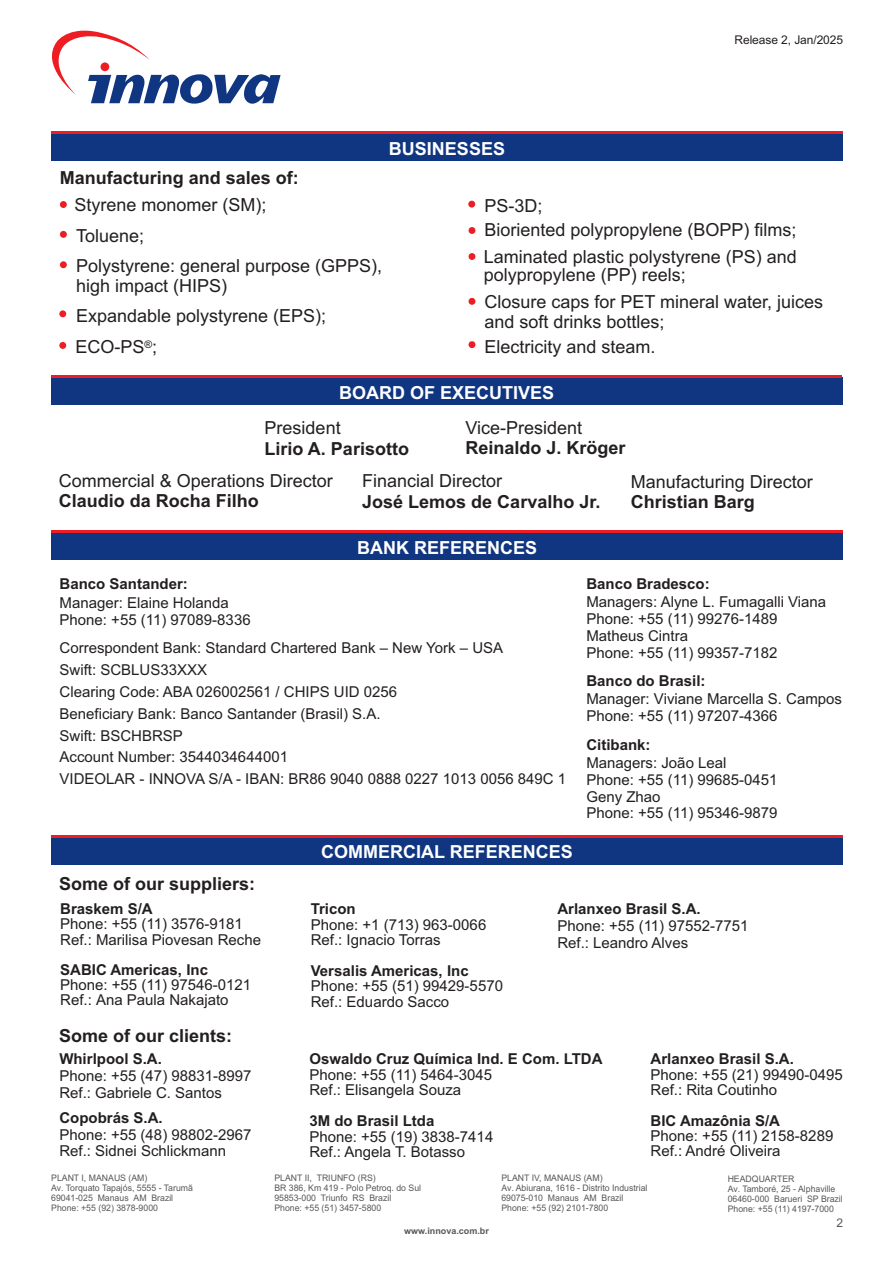
<style>
.page{position:relative;width:893px;height:1263px;background:#fff}
.page>*{position:absolute;margin:0;border:0;box-sizing:border-box;transform-origin:0 0}
.t1{font:18px/30.3px "Arial";color:#231f20}
.t2{font:700 18px "Arial";color:#231f20}
.t3{font:700 18px "Arial";color:#fff}
.t4{font:15px/16.8px "Arial";color:#231f20}
.t5{font:700 15px "Arial";color:#231f20}
.t6{font:12px "Arial";letter-spacing:-.01em;color:#231f20}
.t7{font:12px "Arial";color:#57585a}
.t8{font:9px/10.1px "Arial";color:#57585a}
.t9{font:700 9px "Arial";color:#57585a}
</style>
<div class="page">
<div style="left:51px;top:837px;width:791px;height:28px;background:#103682"></div>
<hr style="left:51px;top:835px;width:791px;height:2px;background:#ee1d23">
<div style="left:51px;top:533px;width:791px;height:27px;background:#103682"></div>
<hr style="left:51px;top:530px;width:791px;height:3px;background:#ee1d23">
<div style="left:51px;top:378px;width:791px;height:27px;background:#103682"></div>
<hr style="left:51px;top:375px;width:791px;height:3px;background:#ee1d23">
<div style="left:51px;top:133px;width:791px;height:28px;background:#103682"></div>
<hr style="left:51px;top:131px;width:791px;height:2px;background:#ee1d23">
<svg style="left:52px;top:30px;width:229px;height:74px"></svg>
<div style="left:101px;top:62px;width:8px;height:9px;background:#ee1d23;border-radius:50%"></div>
<div style="left:60px;top:231px;width:7px;height:7px;background:#ee1d23;border-radius:50%"></div>
<div style="left:469px;top:227px;width:6px;height:7px;background:#ee1d23;border-radius:50%"></div>
<div style="left:469px;top:298px;width:6px;height:7px;background:#ee1d23;border-radius:50%"></div>
<div style="left:469px;top:341px;width:6px;height:7px;background:#ee1d23;border-radius:50%"></div>
<div style="left:60px;top:201px;width:7px;height:7px;background:#ee1d23;border-radius:50%"></div>
<div style="left:60px;top:261px;width:7px;height:7px;background:#ee1d23;border-radius:50%"></div>
<div style="left:59px;top:310px;width:7px;height:7px;background:#ee1d23;border-radius:50%"></div>
<div style="left:59px;top:342px;width:7px;height:7px;background:#ee1d23;border-radius:50%"></div>
<div style="left:469px;top:253px;width:6px;height:7px;background:#ee1d23;border-radius:50%"></div>
<div style="left:468px;top:201px;width:7px;height:7px;background:#ee1d23;border-radius:50%"></div>
<p class="t6" style="left:735px;top:35px;width:110px">Release 2, Jan/2025</p>
<p class="t2" style="left:60px;top:171px;width:241px">Manufacturing and sales of:</p>
<p class="t1" style="left:74px;top:192px;width:309px">Styrene monomer (SM);<br>Toluene;<br>Polystyrene: general purpose (GPPS),</p>
<p class="t1" style="left:75px;top:272px;width:252px">high impact (HIPS)<br>Expandable polystyrene (EPS);<br>ECO-PS<sup>®</sup>;</p>
<p class="t3" style="left:389px;top:142px;width:118px">BUSINESSES</p>
<p class="t1" style="left:484px;top:195px;width:314px;line-height:24.5px">PS-3D;<br>Bioriented polypropylene (BOPP) films;</p>
<p class="t1" style="left:484px;top:249px;width:315px;line-height:18.3px">Laminated plastic polystyrene (PS) and polypropylene (PP) reels;</p>
<p class="t1" style="left:484px;top:294px;width:340px;line-height:19.6px">Closure caps for PET mineral water, juices and soft drinks bottles;</p>
<p class="t1" style="left:484px;top:333px;width:173px">Electricity and steam.</p>
<p class="t3" style="left:339px;top:385px;width:217px">BOARD OF EXECUTIVES</p>
<p class="t1" style="left:265px;top:415px;width:78px">President</p>
<p class="t2" style="left:265px;top:441px;width:146px">Lirio A. Parisotto</p>
<p class="t1" style="left:465px;top:414px;width:118px">Vice-President</p>
<p class="t2" style="left:465px;top:441px;width:162px">Reinaldo J. Kröger</p>
<p class="t1" style="left:59px;top:467px;width:276px">Commercial &amp; Operations Director</p>
<p class="t2" style="left:59px;top:494px;width:202px">Claudio da Rocha Filho</p>
<p class="t1" style="left:362px;top:468px;width:142px">Financial Director</p>
<p class="t2" style="left:362px;top:494px;width:240px">José Lemos de Carvalho Jr.</p>
<p class="t3" style="left:357px;top:541px;width:181px">BANK REFERENCES</p>
<p class="t1" style="left:631px;top:468px;width:184px">Manufacturing Director</p>
<p class="t2" style="left:631px;top:495px;width:126px">Christian Barg</p>
<p class="t5" style="left:60px;top:578px;width:130px">Banco Santander:</p>
<p class="t4" style="left:60px;top:595px;width:193px;line-height:17.2px">Manager: Elaine Holanda<br>Phone: +55 (11) 97089-8336</p>
<p class="t4" style="left:60px;top:638px;width:508px;line-height:21.8px">Correspondent Bank: Standard Chartered Bank – New York – USA<br>Swift: SCBLUS33XXX<br>Clearing Code: ABA 026002561 / CHIPS UID 0256<br>Beneficiary Bank: Banco Santander (Brasil) S.A.<br>Swift: BSCHBRSP<br>Account Number: 3544034644001<br>VIDEOLAR - INNOVA S/A - IBAN: BR86 9040 0888 0227 1013 0056 849C 1</p>
<p class="t2" style="left:59px;top:877px;width:198px">Some of our suppliers:</p>
<p class="t3" style="left:321px;top:844px;width:253px">COMMERCIAL REFERENCES</p>
<p class="t5" style="left:586px;top:578px;width:125px">Banco Bradesco:</p>
<p class="t4" style="left:586px;top:595px;width:241px">Managers: Alyne L. Fumagalli Viana<br>Phone: +55 (11) 99276-1489<br>Matheus Cintra<br>Phone: +55 (11) 99357-7182</p>
<p class="t5" style="left:586px;top:675px;width:121px">Banco do Brasil:</p>
<p class="t4" style="left:586px;top:692px;width:257px">Manager: Viviane Marcella S. Campos<br>Phone: +55 (11) 97207-4366</p>
<p class="t5" style="left:586px;top:739px;width:66px">Citibank:</p>
<p class="t4" style="left:586px;top:756px;width:193px">Managers: João Leal<br>Phone: +55 (11) 99685-0451<br>Geny Zhao<br>Phone: +55 (11) 95346-9879</p>
<p class="t5" style="left:60px;top:903px;width:94px">Braskem S/A</p>
<p class="t4" style="left:60px;top:918px;width:202px;line-height:15.1px">Phone: +55 (11) 3576-9181<br>Ref.: Marilisa Piovesan Reche</p>
<p class="t5" style="left:60px;top:964px;width:149px">SABIC Americas, Inc</p>
<p class="t4" style="left:60px;top:978px;width:193px;line-height:15.1px">Phone: +55 (11) 97546-0121<br>Ref.: Ana Paula Nakajato</p>
<p class="t2" style="left:59px;top:1029px;width:175px">Some of our clients:</p>
<p class="t5" style="left:59px;top:1053px;width:104px">Whirlpool S.A.</p>
<p class="t4" style="left:59px;top:1068px;width:194px">Phone: +55 (47) 98831-8997<br>Ref.: Gabriele C. Santos</p>
<p class="t5" style="left:59px;top:1112px;width:105px">Copobrás S.A.</p>
<p class="t4" style="left:59px;top:1127px;width:194px">Phone: +55 (48) 98802-2967<br>Ref.: Sidnei Schlickmann</p>
<p class="t5" style="left:311px;top:903px;width:47px">Tricon</p>
<p class="t4" style="left:311px;top:918px;width:177px;line-height:15.5px">Phone: +1 (713) 963-0066<br>Ref.: Ignacio Torras</p>
<p class="t5" style="left:311px;top:965px;width:159px">Versalis Americas, Inc</p>
<p class="t4" style="left:311px;top:979px;width:194px;line-height:15.5px">Phone: +55 (51) 99429-5570<br>Ref.: Eduardo Sacco</p>
<p class="t5" style="left:557px;top:903px;width:145px">Arlanxeo Brasil S.A.</p>
<p class="t4" style="left:557px;top:919px;width:193px">Phone: +55 (11) 97552-7751<br>Ref.: Leandro Alves</p>
<p class="t5" style="left:309px;top:1053px;width:295px">Oswaldo Cruz Química Ind. E Com. LTDA</p>
<p class="t4" style="left:309px;top:1068px;width:184px;line-height:15.5px">Phone: +55 (11) 5464-3045<br>Ref.: Elisangela Souza</p>
<p class="t5" style="left:309px;top:1115px;width:127px">3M do Brasil Ltda</p>
<p class="t4" style="left:309px;top:1130px;width:185px;line-height:15.5px">Phone: +55 (19) 3838-7414<br>Ref.: Angela T. Botasso</p>
<p class="t5" style="left:651px;top:1053px;width:145px">Arlanxeo Brasil S.A.</p>
<p class="t4" style="left:651px;top:1068px;width:194px;line-height:15.3px">Phone: +55 (21) 99490-0495<br>Ref.: Rita Coutinho</p>
<p class="t5" style="left:651px;top:1114px;width:131px">BIC Amazônia S/A</p>
<p class="t4" style="left:651px;top:1129px;width:184px;line-height:15.3px">Phone: +55 (11) 2158-8289<br>Ref.: André Oliveira</p>
<p class="t8" style="left:274px;top:1174px;width:148px">PLANT II, TRIUNFO (RS)<br>BR 386, Km 419 Polo Petroq. do Sul<br>95853-000 Triunfo RS Brazil<br>Phone: +55 (51) 3457-5800</p>
<p class="t8" style="left:51px;top:1174px;width:143px">PLANT I, MANAUS (AM)<br>Av. Torquato Tapajós, 5555 - Tarumã<br>69041-025 Manaus AM Brazil<br>Phone: +55 (92) 3878-9000</p>
<p class="t8" style="left:501px;top:1174px;width:148px">PLANT IV, MANAUS (AM)<br>Av. Abiurana, 1616 - Distrito Industrial<br>69075-010 Manaus AM Brazil<br>Phone: +55 (92) 2101-7800</p>
<p class="t8" style="left:341px;top:1184px;width:4px">-</p>
<p class="t9" style="left:404px;top:1227px;width:86px">www.innova.com.br</p>
<p class="t8" style="left:728px;top:1174px;width:117px">HEADQUARTER<br>Av. Tamboré, 25 - Alphaville<br>06460-000 Barueri SP Brazil<br>Phone: +55 (11) 4197-7000</p>
<p class="t7" style="left:837px;top:1218px;width:8px">2</p>
</div>
